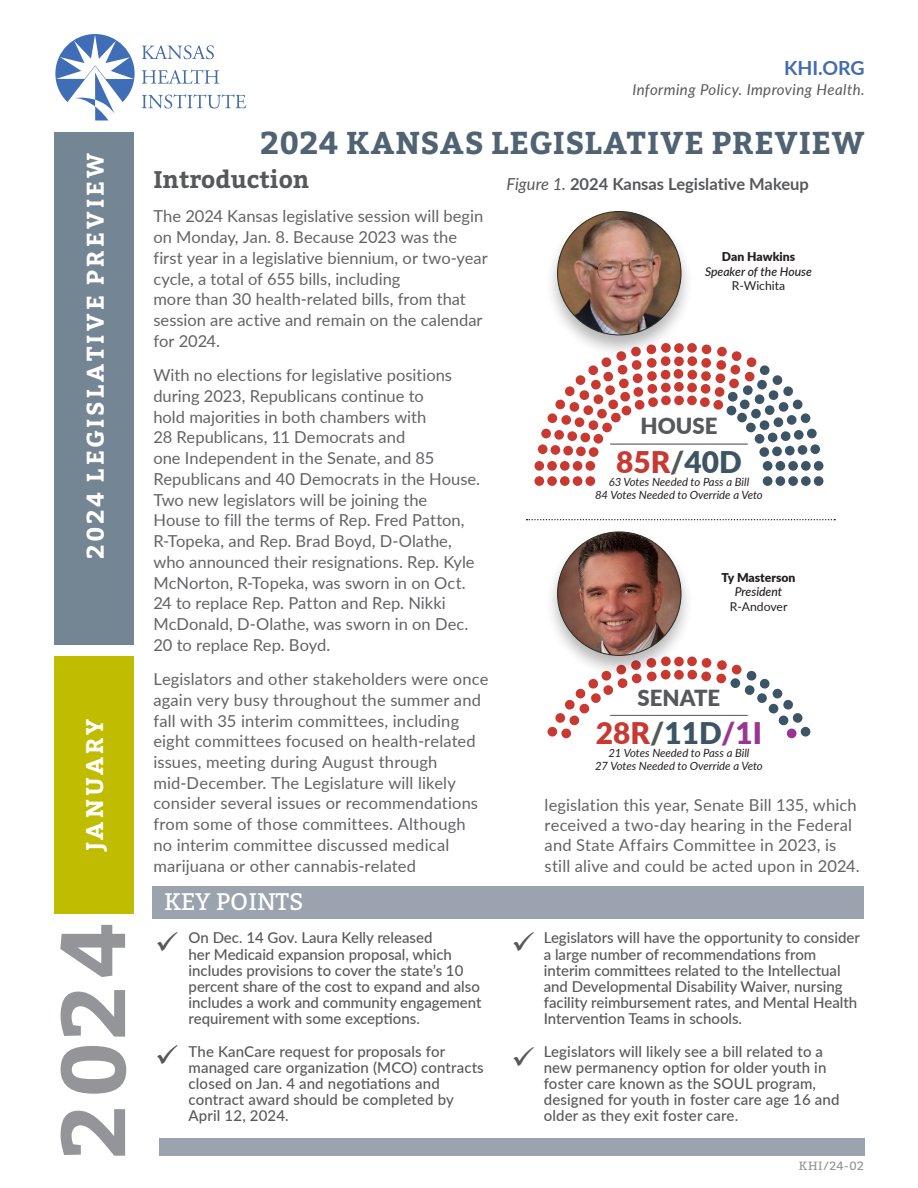
<style>
.page{position:relative;width:918px;height:1188px;background:#fff}
.page>*{position:absolute;margin:0;border:0;box-sizing:border-box;transform-origin:0 0}
.t1{font:700 90px "Bitter";color:#939598}
.Headline{font:700 31.5px "Bitter";letter-spacing:.025em;color:#506372}
.t2{font:900 29.85px "Lato";color:#c83932}
.Document_Label{font:700 24px "Bitter";letter-spacing:.125em;color:#fff}
._2017_heading_1{font:700 24px "Bitter";color:#57585a}
.t3{font:24px "Bitter";color:#fff}
.Month{font:700 24px "Bitter";letter-spacing:.13em;color:#fff}
.t4{font:900 22.2px "Lato";color:#57585a}
.t5{font:700 19.5px "Lato";color:#436cab}
._2017_body{font:16.5px/20.7px "Lato";letter-spacing:.005em;color:#636366}
.CPSPullQuote{font:700 16.5px "Lato";color:#57585a}
.t6{font:500 15px/16.2px "Lato";color:#57585a}
.t7{font:italic 15px "Lato";letter-spacing:.03em;color:#57585a}
.t8{font:italic 500 12.15px "Lato";color:#231f20}
.t9{font:900 12.15px "Lato";color:#231f20}
.t10{font:12.15px "Lato";color:#231f20}
.Issue_Number{font:12px "Bitter";letter-spacing:.03em;color:#939598}
.t11{font:italic 11.25px/13.5px "Lato";color:#231f20;text-align:center}
.s1{font-weight:400;font-style:italic}
.s2{color:#57585a}
.s3{color:#3d5465}
.s4{color:#993694}
</style>
<div class="page">
<div style="left:55px;top:132px;width:79px;height:512px;background:#748593"></div>
<div style="left:54px;top:656px;width:80px;height:258px;background:#c0bc00"></div>
<div style="left:159px;top:1138px;width:706px;height:18px;background:#9ba4ae"></div>
<div style="left:152px;top:886px;width:712px;height:33px;background:#9ba4ae"></div>
<svg style="left:526px;top:211px;width:309px;height:528px"></svg>
<svg style="left:142px;top:45px;width:72px;height:14px"></svg>
<svg style="left:142px;top:70px;width:77px;height:14px"></svg>
<svg style="left:142px;top:94px;width:104px;height:15px"></svg>
<svg style="left:55px;top:34px;width:80px;height:86px"></svg>
<p class="Document_Label" style="left:80px;top:559px;width:407px;rotate:-90deg">2024 LEGISLATIVE PREVIEW</p>
<p class="Month" style="left:79px;top:851px;width:134px;rotate:-90deg">JANUARY</p>
<p class="t1" style="left:35px;top:1159px;width:239px;rotate:-90deg">2024</p>
<p class="t5" style="left:784px;top:53px;width:82px">KHI.ORG</p>
<p class="t7" style="left:632px;top:79px;width:234px">Informing Policy. Improving Health.</p>
<p class="Headline" style="left:260px;top:122px;width:606px">2024 KANSAS LEGISLATIVE PREVIEW</p>
<p class="_2017_heading_1" style="left:153px;top:164px;width:157px">Introduction</p>
<p class="_2017_body" style="left:153px;top:205px;width:336px">The 2024 Kansas legislative session will begin on Monday, Jan. 8. Because 2023 was the first year in a legislative biennium, or two-year cycle, a total of 655 bills, including<br>more than 30 health-related bills, from that session are active and remain on the calendar for 2024.</p>
<p class="_2017_body" style="left:153px;top:364px;width:328px">With no elections for legislative positions during 2023, Republicans continue to<br>hold majorities in both chambers with<br>28 Republicans, 11 Democrats and<br>one Independent in the Senate, and 85<br>Republicans and 40 Democrats in the House.<br>Two new legislators will be joining the<br>House to fill the terms of Rep. Fred Patton, R-Topeka, and Rep. Brad Boyd, D-Olathe, who announced their resignations. Rep. Kyle McNorton, R-Topeka, was sworn in on Oct.<br>24 to replace Rep. Patton and Rep. Nikki McDonald, D-Olathe, was sworn in on Dec.<br>20 to replace Rep. Boyd.</p>
<p class="_2017_body" style="left:153px;top:668px;width:337px">Legislators and other stakeholders were once again very busy throughout the summer and fall with 35 interim committees, including eight committees focused on health-related issues, meeting during August through mid-December. The Legislature will likely consider several issues or recommendations from some of those committees. Although no interim committee discussed medical marijuana or other cannabis-related</p>
<p class="t3" style="left:164px;top:887px;width:141px">KEY POINTS</p>
<p class="t6" style="left:189px;top:929px;width:295px">On Dec. 14 Gov. Laura Kelly released<br>her Medicaid expansion proposal, which includes provisions to cover the state’s 10 percent share of the cost to expand and also includes a work and community engagement requirement with some exceptions.</p>
<p class="t6" style="left:189px;top:1043px;width:297px">The KanCare request for proposals for managed care organization (MCO) contracts closed on Jan. 4 and negotiations and contract award should be completed by April 12, 2024.</p>
<p class="CPSPullQuote" style="left:507px;top:172px;width:304px"><span class="s1">Figure 1.</span> 2024 Kansas Legislative Makeup</p>
<p class="t9" style="left:722px;top:248px;width:75px">Dan Hawkins</p>
<p class="t8" style="left:705px;top:263px;width:108px">Speaker of the House</p>
<p class="t10" style="left:732px;top:277px;width:55px">R-Wichita</p>
<p class="t4" style="left:640px;top:410px;width:78px">HOUSE</p>
<p class="t2" style="left:616px;top:440px;width:127px">85R<span class="s2">/</span><span class="s3">40D</span></p>
<p class="t11" style="left:595px;top:475px;width:169px">63 Votes Needed to Pass a Bill<br>84 Votes Needed to Override a Veto</p>
<p class="t9" style="left:722px;top:568px;width:75px">Ty Masterson</p>
<p class="t8" style="left:735px;top:583px;width:49px">President</p>
<p class="t10" style="left:730px;top:598px;width:59px">R-Andover</p>
<p class="t4" style="left:638px;top:681px;width:84px">SENATE</p>
<p class="t2" style="left:596px;top:711px;width:168px">28R<span class="s2">/</span><span class="s3">11D</span><span class="s4">/1I</span></p>
<p class="t11" style="left:608px;top:746px;width:143px">21 Votes Needed to Pass a Bill</p>
<p class="t11" style="left:595px;top:758px;width:169px">27 Votes Needed to Override a Veto</p>
<p class="_2017_body" style="left:545px;top:794px;width:317px;line-height:20.2px">legislation this year, Senate Bill 135, which received a two-day hearing in the Federal and State Affairs Committee in 2023, is still alive and could be acted upon in 2024.</p>
<p class="t6" style="left:544px;top:929px;width:318px">Legislators will have the opportunity to consider a large number of recommendations from interim committees related to the Intellectual and Developmental Disability Waiver, nursing facility reimbursement rates, and Mental Health Intervention Teams in schools.</p>
<p class="t6" style="left:544px;top:1043px;width:297px">Legislators will likely see a bill related to a new permanency option for older youth in foster care known as the SOUL program, designed for youth in foster care age 16 and older as they exit foster care.</p>
<p class="Issue_Number" style="left:799px;top:1158px;width:67px">KHI/24-02</p>
</div>
